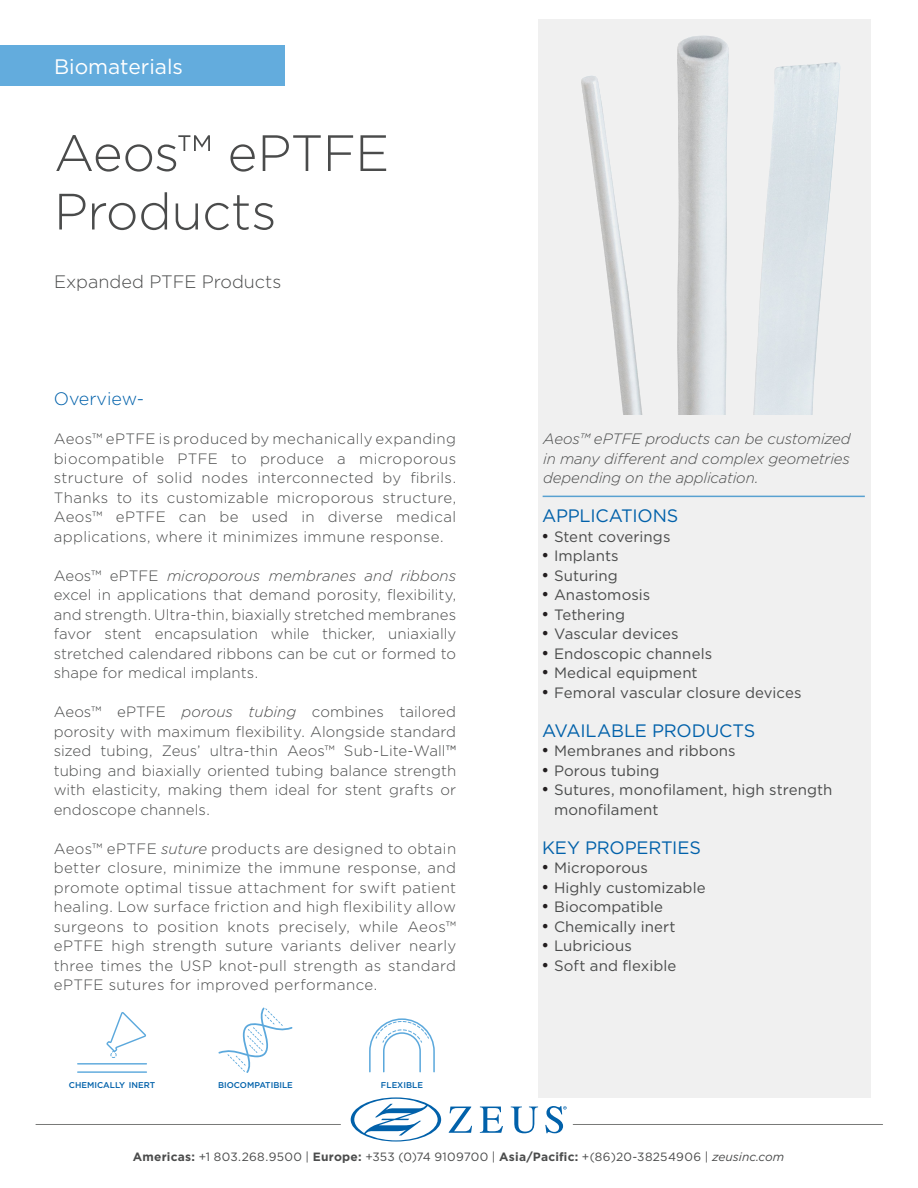
<style>
.page{position:relative;width:918px;height:1188px;background:#fff}
.page>*{position:absolute;margin:0;border:0;box-sizing:border-box;transform-origin:0 0}
.Zeus-H1{font:300 51px/58.5px "Gotham";letter-spacing:-.01em;color:#4a4b4b}
.Zeus-Body-Copy{font:21px "Gotham";color:#fff}
.t1{font:18px "Gotham";letter-spacing:-.01em;color:#0161aa}
.t2{font:300 18px "Gotham";color:#4a4b4b}
.Zeus-Body-Copy-2{font:300 18px "Gotham";color:#0161aa}
.Zeus-Body-Copy-3{font:300 15px/19.5px "Gotham";letter-spacing:.01em;color:#4a4b4b;text-align:justify}
.t3{font:15px/19.5px "Gotham";letter-spacing:.005em;color:#4a4b4b}
.t4{font:italic 300 15px/19.5px "Gotham";letter-spacing:-.01em;color:#4a4b4b;text-align:justify}
.t5{font:12px "Gotham";letter-spacing:.025em;color:#4a4b4b}
.t6{font:500 8.4px "Gotham";color:#0161aa}
.s1{font-style:italic}
.s2{font-weight:400}
.s3{font-family:"Times New Roman";font-size:18px;color:#231f20}
.s4{font-weight:700;color:#4b4c4c}
</style>
<div class="page">
<div style="left:538px;top:19px;width:333px;height:1078px;background:#f0f0f0"></div>
<img style="left:581px;top:35px;width:259px;height:380px">
<hr style="left:543px;top:496px;width:322px;height:1px;background:#59a1d1">
<div style="left:0;top:46px;width:284px;height:40px;background:#63acdd"></div>
<svg style="left:218px;top:1007px;width:75px;height:66px"></svg>
<svg style="left:77px;top:1012px;width:70px;height:61px"></svg>
<svg style="left:369px;top:1018px;width:66px;height:54px"></svg>
<svg style="left:449px;top:1107px;width:23px;height:26px"></svg>
<svg style="left:480px;top:1107px;width:23px;height:26px"></svg>
<svg style="left:511px;top:1107px;width:27px;height:26px"></svg>
<svg style="left:351px;top:1097px;width:90px;height:45px"></svg>
<svg style="left:545px;top:1106px;width:22px;height:27px"></svg>
<hr style="left:573px;top:1124px;width:310px;height:1px;background:#797a78">
<hr style="left:36px;top:1124px;width:305px;height:1px;background:#797a78">
<p class="Zeus-Body-Copy" style="left:54px;top:53px;width:131px">Biomaterials</p>
<p class="Zeus-H1" style="left:54px;top:122px;width:337px">Aeos™ ePTFE<br>Products</p>
<p class="t2" style="left:54px;top:270px;width:229px">Expanded PTFE Products</p>
<p class="Zeus-Body-Copy-2" style="left:54px;top:387px;width:92px">Overview-</p>
<p class="Zeus-Body-Copy-3" style="left:54px;top:429px;width:404px">Aeos™ ePTFE is produced by mechanically expanding biocompatible PTFE to produce a microporous structure of solid nodes interconnected by fibrils.<br>Thanks to its customizable microporous structure, Aeos™ ePTFE can be used in diverse medical applications, where it minimizes immune response.</p>
<p class="Zeus-Body-Copy-3" style="left:54px;top:565px;width:404px">Aeos™ ePTFE <span class="s1">microporous membranes and ribbons </span>excel in applications that demand porosity, flexibility, and strength. Ultra-thin, biaxially stretched membranes favor stent encapsulation while thicker, uniaxially stretched calendared ribbons can be cut or formed to shape for medical implants.</p>
<p class="Zeus-Body-Copy-3" style="left:54px;top:702px;width:404px">Aeos™ ePTFE <span class="s1">porous tubing</span> combines tailored porosity with maximum flexibility. Alongside standard sized tubing, Zeus’ ultra-thin Aeos™ Sub-Lite-Wall<span class="s2">™ </span>tubing and biaxially oriented tubing balance strength with elasticity, making them ideal for stent grafts or endoscope channels.</p>
<p class="Zeus-Body-Copy-3" style="left:54px;top:838px;width:404px">Aeos™ ePTFE <span class="s1">suture</span> products are designed to obtain better closure, minimize the immune response, and promote optimal tissue attachment for swift patient healing. Low surface friction and high flexibility allow surgeons to position knots precisely, while Aeos™ ePTFE high strength suture variants deliver nearly three times the USP knot-pull strength as standard ePTFE sutures for improved performance.</p>
<p class="t6" style="left:69px;top:1079px;width:88px">CHEMICALLY INERT</p>
<p class="t6" style="left:218px;top:1079px;width:76px">BIOCOMPATIBILE</p>
<p class="t6" style="left:381px;top:1079px;width:44px">FLEXIBLE</p>
<p class="t4" style="left:543px;top:429px;width:309px">Aeos™ ePTFE products can be customized in many different and complex geometries depending on the application.</p>
<p class="t1" style="left:542px;top:504px;width:138px">APPLICATIONS</p>
<p class="t3" style="left:542px;top:526px;width:130px"><span class="s3">•</span> Stent coverings</p>
<p class="t3" style="left:542px;top:546px;width:78px"><span class="s3">•</span> Implants</p>
<p class="t3" style="left:542px;top:565px;width:77px"><span class="s3">•</span> Suturing</p>
<p class="t3" style="left:542px;top:585px;width:110px"><span class="s3">•</span> Anastomosis</p>
<p class="t3" style="left:542px;top:604px;width:85px"><span class="s3">•</span> Tethering</p>
<p class="t3" style="left:542px;top:624px;width:138px"><span class="s3">•</span> Vascular devices</p>
<p class="t3" style="left:542px;top:643px;width:172px"><span class="s3">•</span> Endoscopic channels</p>
<p class="t3" style="left:542px;top:663px;width:157px"><span class="s3">•</span> Medical equipment</p>
<p class="t3" style="left:542px;top:682px;width:261px"><span class="s3">•</span> Femoral vascular closure devices</p>
<p class="t1" style="left:542px;top:719px;width:215px">AVAILABLE PRODUCTS</p>
<p class="t3" style="left:542px;top:741px;width:195px"><span class="s3">•</span> Membranes and ribbons</p>
<p class="t3" style="left:542px;top:760px;width:119px"><span class="s3">•</span> Porous tubing</p>
<p class="t3" style="left:554px;top:780px;width:280px;text-indent:-12px"><span class="s3">•</span> Sutures, monofilament, high strength monofilament</p>
<p class="t1" style="left:542px;top:836px;width:160px">KEY PROPERTIES</p>
<p class="t3" style="left:542px;top:858px;width:108px"><span class="s3">•</span> Microporous</p>
<p class="t3" style="left:542px;top:877px;width:165px"><span class="s3">•</span> Highly customizable</p>
<p class="t3" style="left:542px;top:897px;width:123px"><span class="s3">•</span> Biocompatible</p>
<p class="t3" style="left:542px;top:916px;width:135px"><span class="s3">•</span> Chemically inert</p>
<p class="t3" style="left:542px;top:936px;width:91px"><span class="s3">•</span> Lubricious</p>
<p class="t3" style="left:542px;top:955px;width:136px"><span class="s3">•</span> Soft and flexible</p>
<p class="t5" style="left:133px;top:1149px;width:653px"><span class="s4">Americas:</span> +1 803.268.9500 | <span class="s4">Europe:</span> +353 (0)74 9109700 | <span class="s4">Asia/Pacific:</span> +(86)20-38254906 | <span class="s1">zeusinc.com</span></p>
</div>
